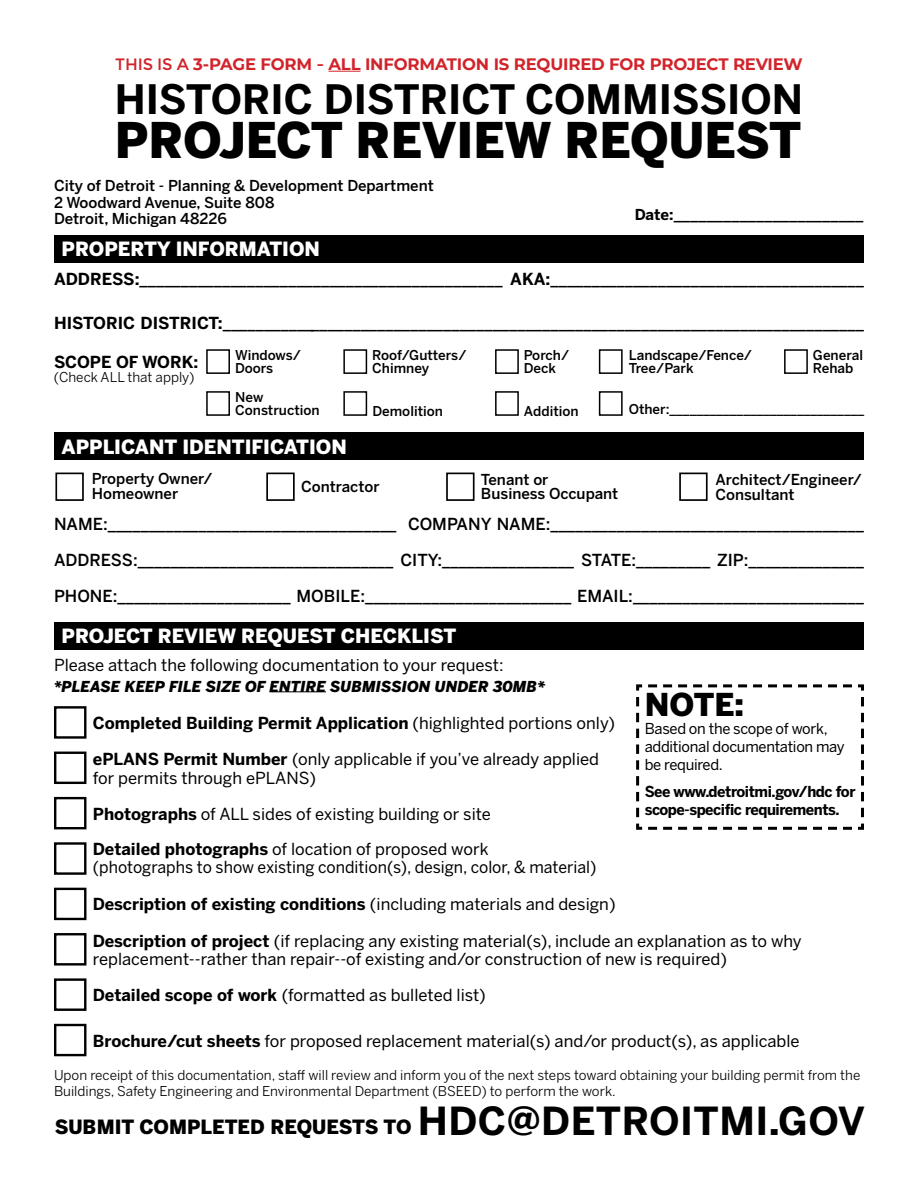
<style>
.page{position:relative;width:918px;height:1188px;background:#fff}
.page>*{position:absolute;margin:0;border:0;box-sizing:border-box;transform-origin:0 0}
.t1{font:900 48.75px "Benton Sans";letter-spacing:-.01em;color:#000}
.t2{font:700 40.2px "Benton Sans";color:#000}
.t3{font:700 38.4px "Benton Sans";letter-spacing:.01em;color:#000}
.t4{font:900 31.35px "Benton Sans";color:#000}
.t5{font:900 19.5px "Benton Sans";color:#fff}
.t6{font:900 19.5px "Benton Sans";color:#000}
.t7{font:16.5px/18px "Benton Sans";color:#000}
.t8{font:500 16.5px "Benton Sans";color:#000}
.t9{font:700 16.5px "Benton Sans";color:#000}
.t10{font:16.5px "Benton Sans";color:#000;scale:.96 1}
.t11{font:700 16.5px "Montserrat";letter-spacing:-.01em;color:#d1232a}
.t12{font:500 15px/15px "Benton Sans";color:#000}
.t13{font:15px "Benton Sans";letter-spacing:-.02em;color:#000}
.t14{font:700 15px "Benton Sans";letter-spacing:-.03em;color:#000}
.t15{font:italic 900 15px "Benton Sans";color:#000}
.t16{font:13.5px/16.5px "Benton Sans";color:#000}
.t17{font:500 13.5px "Benton Sans";color:#000}
.s1{font-weight:400}
.s2{font-weight:700;font-size:15px}
.s3{font-weight:700}
</style>
<div class="page">
<svg style="left:636px;top:684px;width:228px;height:146px"></svg>
<div style="left:55px;top:433px;width:809px;height:27px;background:#000"></div>
<div style="left:446px;top:473px;width:29px;height:28px;border:2px solid #000"></div>
<div style="left:266px;top:473px;width:29px;height:28px;border:2px solid #000"></div>
<div style="left:55px;top:473px;width:29px;height:28px;border:2px solid #000"></div>
<div style="left:679px;top:473px;width:29px;height:28px;border:2px solid #000"></div>
<div style="left:55px;top:622px;width:809px;height:27px;background:#000"></div>
<hr style="left:270px;top:692px;width:56px;height:1px;background:#000">
<div style="left:55px;top:235px;width:809px;height:27px;background:#000"></div>
<svg style="left:206px;top:349px;width:24px;height:25px"></svg>
<svg style="left:343px;top:349px;width:25px;height:25px"></svg>
<svg style="left:495px;top:349px;width:24px;height:25px"></svg>
<svg style="left:495px;top:391px;width:24px;height:25px"></svg>
<svg style="left:343px;top:391px;width:25px;height:25px"></svg>
<svg style="left:206px;top:391px;width:24px;height:25px"></svg>
<svg style="left:598px;top:349px;width:25px;height:25px"></svg>
<svg style="left:784px;top:349px;width:24px;height:25px"></svg>
<svg style="left:598px;top:391px;width:25px;height:25px"></svg>
<div style="left:54px;top:706px;width:32px;height:33px;border:2px solid #000"></div>
<div style="left:54px;top:752px;width:32px;height:32px;border:2px solid #000"></div>
<div style="left:54px;top:797px;width:32px;height:32px;border:2px solid #000"></div>
<div style="left:54px;top:842px;width:32px;height:33px;border:2px solid #000"></div>
<div style="left:54px;top:888px;width:32px;height:32px;border:2px solid #000"></div>
<div style="left:54px;top:933px;width:32px;height:33px;border:2px solid #000"></div>
<div style="left:54px;top:978px;width:32px;height:33px;border:2px solid #000"></div>
<div style="left:54px;top:1024px;width:32px;height:32px;border:2px solid #000"></div>
<hr style="left:328px;top:71px;width:33px;height:1px;background:#d1232a">
<p class="t11" style="left:115px;top:52px;width:689px"><span class="s1">THIS IS A</span> 3-PAGE FORM <span class="s1">-</span> ALL INFORMATION IS REQUIRED FOR PROJECT REVIEW</p>
<p class="t2" style="left:115px;top:74px;width:690px">HISTORIC DISTRICT COMMISSION</p>
<p class="t1" style="left:115px;top:109px;width:688px">PROJECT REVIEW REQUEST</p>
<p class="t12" style="left:54px;top:178px;width:381px">City of Detroit - Planning &amp; Development Department</p>
<p class="t12" style="left:54px;top:195px;width:222px">2 Woodward Avenue, Suite 808</p>
<p class="t12" style="left:54px;top:211px;width:174px">Detroit, Michigan 48226</p>
<p class="t8" style="left:635px;top:204px;width:230px"><span class="s2">Date:</span>_______________________</p>
<p class="t5" style="left:62px;top:237px;width:260px">PROPERTY INFORMATION</p>
<p class="t8" style="left:54px;top:269px;width:812px"><span class="s3">ADDRESS:</span>____________________________________________ <span class="s3">AKA:</span>______________________________________</p>
<p class="t8" style="left:54px;top:313px;width:811px"><span class="s3">HISTORIC DISTRICT:</span>______________________________________________________________________________</p>
<p class="t9" style="left:54px;top:351px;width:146px">SCOPE OF WORK:</p>
<p class="t17" style="left:372px;top:347px;width:96px">Roof/Gutters/</p>
<p class="t17" style="left:372px;top:360px;width:58px">Chimney</p>
<p class="t17" style="left:813px;top:347px;width:52px">General</p>
<p class="t17" style="left:813px;top:360px;width:42px">Rehab</p>
<p class="t17" style="left:629px;top:401px;width:237px">Other:_____________________________</p>
<p class="t17" style="left:235px;top:347px;width:67px">Windows/</p>
<p class="t17" style="left:235px;top:360px;width:40px">Doors</p>
<p class="t17" style="left:524px;top:347px;width:47px">Porch/</p>
<p class="t17" style="left:524px;top:360px;width:34px">Deck</p>
<p class="t17" style="left:629px;top:347px;width:125px">Landscape/Fence/</p>
<p class="t17" style="left:629px;top:360px;width:66px">Tree/Park</p>
<p class="t16" style="left:54px;top:369px;width:142px">(Check ALL that apply)</p>
<p class="t17" style="left:235px;top:389px;width:30px">New</p>
<p class="t17" style="left:235px;top:402px;width:86px">Construction</p>
<p class="t17" style="left:373px;top:403px;width:72px">Demolition</p>
<p class="t17" style="left:524px;top:403px;width:56px">Addition</p>
<p class="t5" style="left:62px;top:435px;width:287px">APPLICANT IDENTIFICATION</p>
<p class="t12" style="left:92px;top:472px;width:122px">Property Owner/<br>Homeowner</p>
<p class="t12" style="left:301px;top:479px;width:80px">Contractor</p>
<p class="t12" style="left:481px;top:472px;width:69px">Tenant or</p>
<p class="t12" style="left:481px;top:487px;width:139px">Business Occupant</p>
<p class="t12" style="left:715px;top:472px;width:148px">Architect/Engineer/<br>Consultant</p>
<p class="t8" style="left:54px;top:513px;width:811px">NAME:___________________________________ COMPANY NAME:______________________________________</p>
<p class="t8" style="left:54px;top:549px;width:812px">ADDRESS:_______________________________ CITY:________________ STATE:_________ ZIP:______________</p>
<p class="t8" style="left:54px;top:585px;width:812px">PHONE:_____________________ MOBILE:_________________________ EMAIL:____________________________</p>
<p class="t5" style="left:62px;top:624px;width:396px">PROJECT REVIEW REQUEST CHECKLIST</p>
<p class="t15" style="left:54px;top:677px;width:492px">*PLEASE KEEP FILE SIZE OF ENTIRE SUBMISSION UNDER 30MB*</p>
<p class="t7" style="left:54px;top:656px;width:451px">Please attach the following documentation to your request:</p>
<p class="t9" style="left:93px;top:713px;width:524px">Completed Building Permit Application <span class="s1">(highlighted portions only)</span></p>
<p class="t7" style="left:93px;top:749px;width:508px;line-height:19.5px"><span class="s3">ePLANS Permit Number</span> (only applicable if you’ve already applied for permits through ePLANS)</p>
<p class="t7" style="left:93px;top:805px;width:400px"><span class="s3">Photographs</span> of ALL sides of existing building or site</p>
<p class="t7" style="left:93px;top:840px;width:397px"><span class="s3">Detailed photographs</span> of location of proposed work</p>
<p class="t10" style="left:93px;top:857px;width:526px">(photographs to show existing condition(s), design, color, &amp; material)</p>
<p class="t9" style="left:93px;top:894px;width:524px">Description of existing conditions <span class="s1">(including materials and design)</span></p>
<p class="t4" style="left:645px;top:685px;width:101px">NOTE:</p>
<p class="t13" style="left:645px;top:720px;width:184px">Based on the scope of work,</p>
<p class="t13" style="left:645px;top:738px;width:202px">additional documentation may</p>
<p class="t13" style="left:645px;top:756px;width:80px">be required.</p>
<p class="t14" style="left:645px;top:782px;width:212px">See www.detroitmi.gov/hdc for</p>
<p class="t14" style="left:645px;top:800px;width:196px">scope-specific requirements.</p>
<p class="t7" style="left:93px;top:932px;width:710px"><span class="s3">Description of project</span> (if replacing any existing material(s), include an explanation as to why replacement--rather than repair--of existing and/or construction of new is required)</p>
<p class="t7" style="left:93px;top:986px;width:395px"><span class="s3">Detailed scope of work</span> (formatted as bulleted list)</p>
<p class="t7" style="left:93px;top:1032px;width:708px"><span class="s3">Brochure/cut sheets</span> for proposed replacement material(s) and/or product(s), as applicable</p>
<p class="t16" style="left:54px;top:1067px;width:808px">Upon receipt of this documentation, staff will review and inform you of the next steps toward obtaining your building permit from the<br>Buildings, Safety Engineering and Environmental Department (BSEED) to perform the work.</p>
<p class="t6" style="left:55px;top:1114px;width:358px">SUBMIT COMPLETED REQUESTS TO</p>
<p class="t3" style="left:418px;top:1097px;width:449px">HDC@DETROITMI.GOV</p>
</div>
